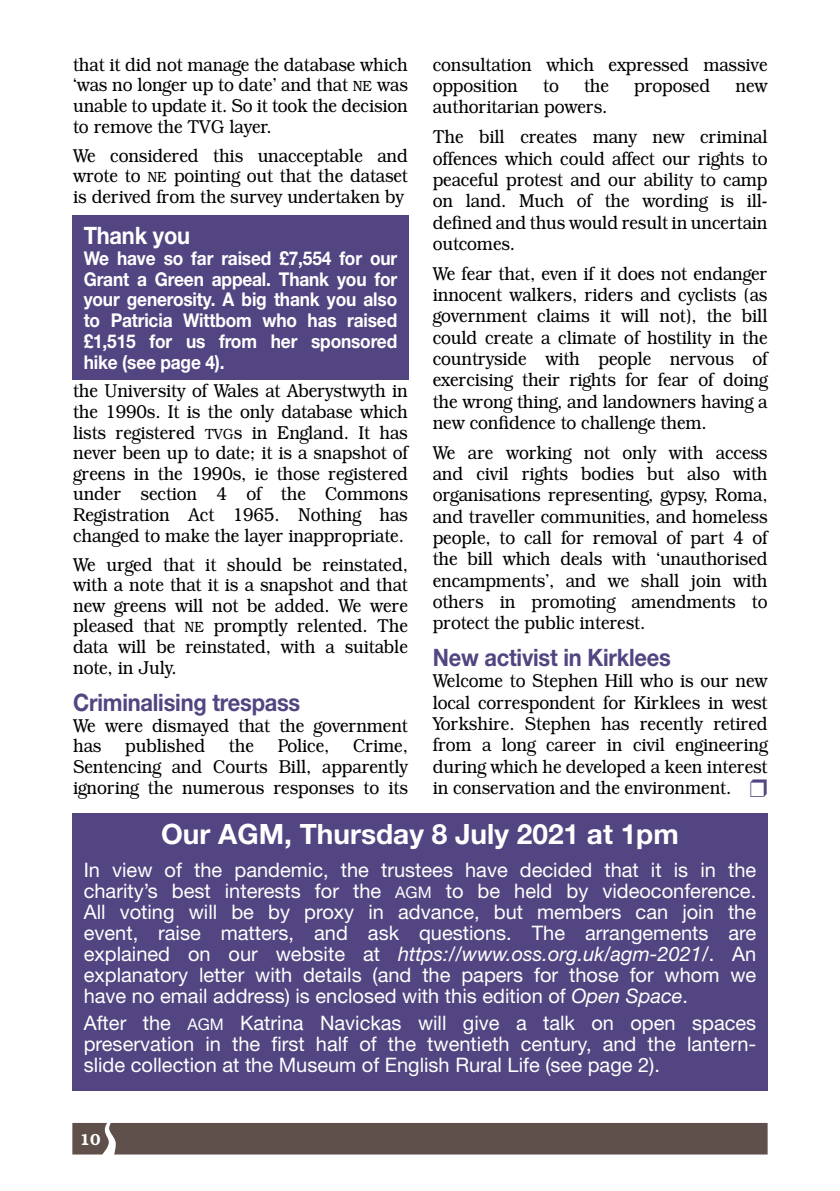
<style>
.page{position:relative;width:840px;height:1191px;background:#fff}
.page>*{position:absolute;margin:0;border:0;box-sizing:border-box;transform-origin:0 0}
.t1{font:700 28px "Helvetica Neue LT Std";color:#fff}
.t2{font:700 24px "Helvetica Neue LT Std";letter-spacing:-.01em;color:#534581;scale:.91 1}
.t3{font:700 24px "Helvetica Neue LT Std";letter-spacing:-.01em;color:#fff;scale:.91 1}
.t4{font:20px/21px "Helvetica Neue LT Std";color:#fff;text-align:justify}
.t5{font:300 19px/21.4px "Bookman IT Cby BT";letter-spacing:-.01em;color:#000;text-align:justify;scale:.91 1}
.t6{font:700 19px/20.8px "Helvetica Neue LT Std";letter-spacing:-.01em;color:#fff;text-align:justify;scale:.91 1}
.t7{font:600 16px "Bookman IT Cby BT";color:#fff}
.s1{font-size:15px}
.s2{font-style:inherit}
.s3{font-size:16px}
.s4{font-style:italic}
</style>
<div class="page">
<div style="left:72px;top:813px;width:695px;height:277px;background:#534581"></div>
<div style="left:72px;top:215px;width:336px;height:165px;background:#534581"></div>
<div style="left:72px;top:1123px;width:695px;height:31px;background:#5f504b"></div>
<p class="t5" style="left:432px;top:54px;width:369px">consultation which expressed massive opposition</p>
<p class="t5" style="left:73px;top:54px;width:369px;line-height:20.6px">that it did not manage the database which ‘was no longer up to date’ and that <span class="s1">NE</span> was unable to update it. So it took the decision to remove the TVG layer.</p>
<p class="t5" style="left:73px;top:145px;width:369px;line-height:20.8px">We considered this unacceptable and wrote to <span class="s1">NE</span> pointing out that the dataset is derived from the survey undertaken by</p>
<p class="t5" style="left:543px;top:75px;width:19px">to</p>
<p class="t5" style="left:583px;top:75px;width:29px">the</p>
<p class="t5" style="left:634px;top:75px;width:85px">proposed</p>
<p class="t5" style="left:735px;top:75px;width:37px">new</p>
<p class="t5" style="left:432px;top:92px;width:369px;line-height:29.8px">authoritarian powers.<br>The bill creates many new criminal</p>
<p class="t5" style="left:432px;top:147px;width:369px">offences which could affect our rights to peaceful protest and our ability to camp on land. Much of the wording is ill&shy;defined and thus would result in uncertain outcomes.</p>
<p class="t5" style="left:432px;top:262px;width:369px">We fear that, even if it does not endanger innocent walkers, riders and cyclists (as government claims it will not), the bill could create a climate of hostility in the countryside with people nervous of exercising their rights for fear of doing the wrong thing, and landowners having a new confidence to challenge them.</p>
<p class="t5" style="left:432px;top:441px;width:369px">We are working not only with access and civil rights bodies but also with organisations representing, gypsy, Roma, and traveller communities, and homeless people, to call for removal of part 4 of the bill which deals with ‘unauthorised encampments’, and we shall join with others in promoting amendments to protect the public interest.</p>
<p class="t2" style="left:432px;top:642px;width:263px">New activist in Kirklees</p>
<p class="t5" style="left:432px;top:670px;width:369px">Welcome to Stephen Hill who is our new local correspondent for Kirklees in west Yorkshire. Stephen has recently retired from a long career in civil engineering during which he developed a keen interest in conservation and the environment.</p>
<h1 class="t1" style="left:161px;top:817px;width:519px">Our <span class="s2">AGM,</span> Thursday 8 July 2021 at 1pm</h1>
<p class="t4" style="left:84px;top:859px;width:673px">In view of the pandemic, the trustees have decided that it is in the charity’s best interests for the <span class="s3">AGM</span> to be held by videoconference.<br>All voting will be by proxy in advance, but members can join the event, raise matters, and ask questions. The arrangements are explained on our website at <span class="s4">https://www.oss.org.uk/agm-2021/</span>. An explanatory letter with details (and the papers for those for whom we have no email address) is enclosed with this edition of <span class="s4">Open Space</span>.</p>
<p class="t4" style="left:84px;top:1012px;width:673px">After the <span class="s3">AGM</span> Katrina Navickas will give a talk on open spaces preservation in the first half of the twentieth century, and the lantern&shy;slide collection at the Museum of English Rural Life (see page 2).</p>
<p class="t3" style="left:84px;top:221px;width:118px">Thank you</p>
<p class="t6" style="left:84px;top:247px;width:346px">We have so far raised £7,554 for our Grant a Green appeal. Thank you for your generosity. A big thank you also to Patricia Wittbom who has raised £1,515 for us from her sponsored hike (see page 4).</p>
<p class="t5" style="left:73px;top:381px;width:369px;line-height:20.6px">the University of Wales at Aberystwyth in the 1990s. It is the only database which lists registered <span class="s1">TVG</span>s in England. It has never been up to date; it is a snapshot of greens in the 1990s, ie those registered under section 4 of the Commons Registration Act 1965. Nothing has changed to make the layer inappropriate.</p>
<p class="t5" style="left:73px;top:554px;width:369px;line-height:20.6px">We urged that it should be reinstated, with a note that it is a snapshot and that new greens will not be added. We were pleased that <span class="s1">NE</span> promptly relented. The data will be reinstated, with a suitable note, in July.</p>
<p class="t2" style="left:73px;top:687px;width:251px">Criminalising trespass</p>
<p class="t5" style="left:73px;top:715px;width:369px;line-height:20.8px">We were dismayed that the government has published the Police, Crime, Sentencing and Courts Bill, apparently ignoring the numerous responses to its</p>
<p class="t7" style="left:80px;top:1129px;width:22px">10</p>
</div>
